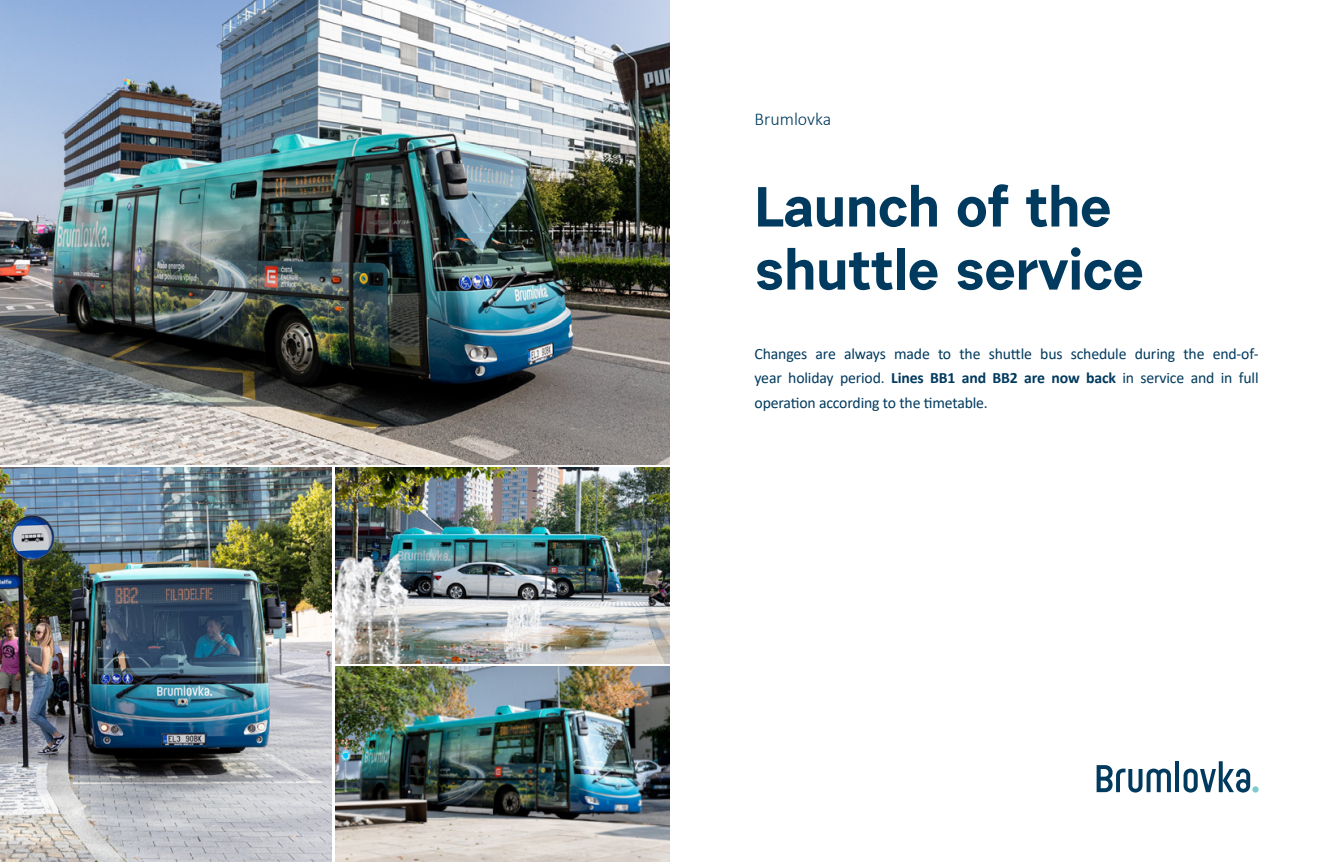
<style>
.page{position:relative;width:1340px;height:862px;background:#fff}
.page>*{position:absolute;margin:0;border:0;box-sizing:border-box;transform-origin:0 0}
.t1{font:700 56.25px/63px "Urban Grotesk Re Bo";letter-spacing:-.01em;color:#003a5e}
.t2{font:300 18px "Calibri";color:#003a5e}
.t3{font:15.75px/24.8px "Calibri";letter-spacing:-.01em;color:#003a5e;text-align:justify}
.s1{font-weight:700}
</style>
<div class="page">
<svg style="left:1096px;top:765px;width:74px;height:27px"></svg>
<hr style="left:1175px;top:760px;width:4px;height:31px;background:#003a5e">
<svg style="left:1183px;top:761px;width:67px;height:31px"></svg>
<svg style="left:1252px;top:785px;width:6px;height:7px"></svg>
<img style="left:0;top:0;width:670px;height:464px">
<img style="left:0;top:467px;width:332px;height:394px">
<img style="left:335px;top:666px;width:335px;height:195px">
<img style="left:335px;top:467px;width:335px;height:195px">
<p class="t2" style="left:754px;top:108px;width:78px">Brumlovka</p>
<h1 class="t1" style="left:754px;top:174px;width:391px">Launch of the shuttle service</h1>
<p class="t3" style="left:754px;top:340px;width:505px">Changes are always made to the shuttle bus schedule during the end-of&shy;year holiday period. <span class="s1">Lines BB1 and BB2 are now back</span> in service and in full operation according to the timetable.</p>
</div>
